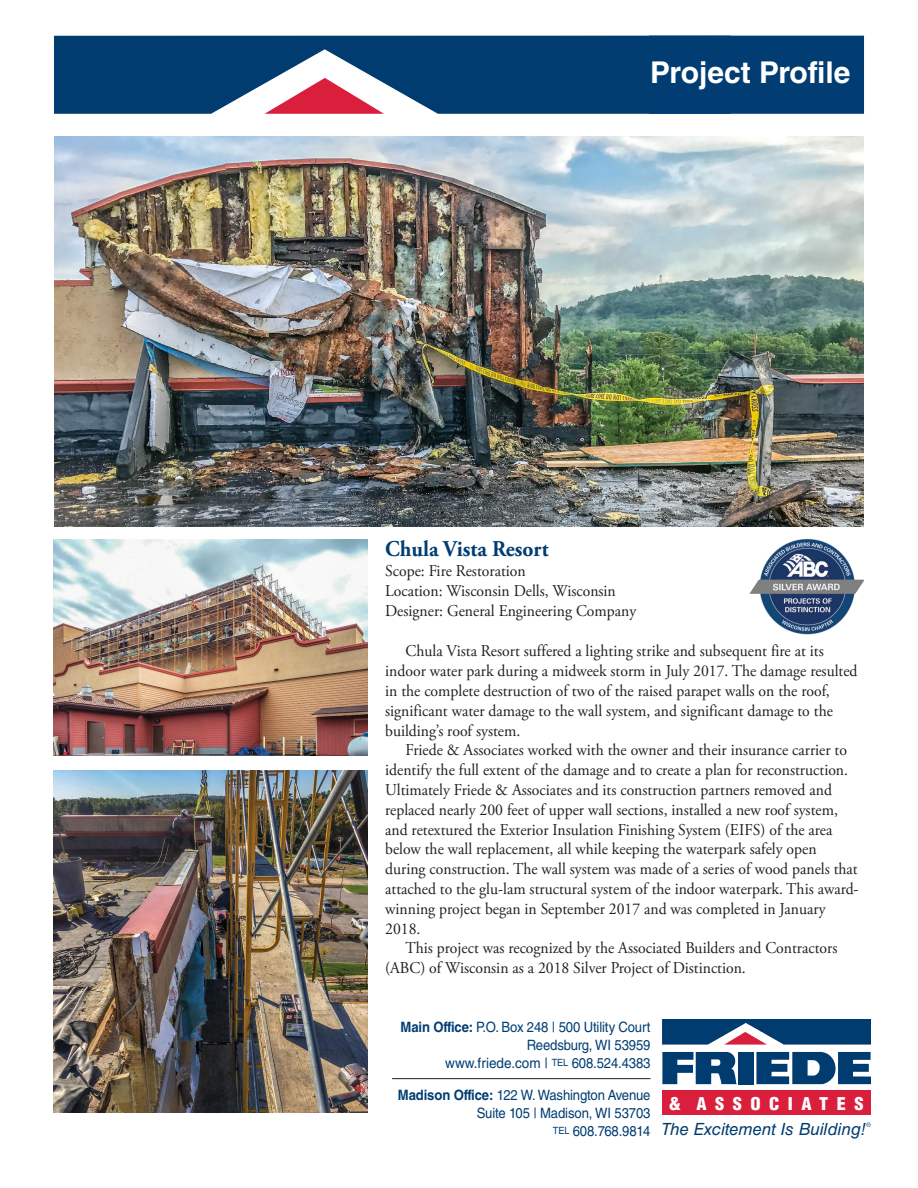
<style>
.page{position:relative;width:918px;height:1188px;background:#fff}
.page>*{position:absolute;margin:0;border:0;box-sizing:border-box;transform-origin:0 0}
.t1{font:700 30px "Helvetica LT Std";color:#fff}
.Heading{font:700 22.5px "Adobe Garamond Pro";color:#013d73;scale:.95 1}
.t2{font:900 condensed 17.1px "Helvetica LT Std";letter-spacing:.46em;color:#fff;scale:1.07 1}
.t3{font:italic 16.8px "Helvetica LT Std";color:#013c70}
.Text{font:16.5px/19.8px "Adobe Garamond Pro";color:#231f20;scale:.95 1}
.Headline{font:14.25px/18px "Helvetica LT Std";letter-spacing:-.01em;color:#013d73;text-align:right;scale:.92 1}
.Headline-2{font:14.25px "Helvetica LT Std";letter-spacing:-.01em;color:#013d73;scale:.95 1}
.s1{font-weight:700}
.s2{font-size:10.05px}
</style>
<div class="page">
<svg style="left:54px;top:36px;width:595px;height:78px;background:#28517e"></svg>
<div style="left:649px;top:36px;width:215px;height:78px;background:#013d73;border:2px solid #013d73"></div>
<img style="left:54px;top:136px;width:810px;height:390px">
<img style="left:54px;top:540px;width:314px;height:216px">
<img style="left:53px;top:770px;width:314px;height:342px">
<div style="left:662px;top:1091px;width:209px;height:24px;background:#da1f3d"></div>
<svg style="left:662px;top:1020px;width:209px;height:25px;background:#2b527e"></svg>
<svg style="left:662px;top:1052px;width:75px;height:32px"></svg>
<div style="left:738px;top:1052px;width:15px;height:32px;background:#013c70"></div>
<svg style="left:756px;top:1052px;width:115px;height:32px"></svg>
<hr style="left:392px;top:1078px;width:259px;height:1px;background:#231f20">
<img style="left:749px;top:538px;width:115px;height:97px">
<p class="t1" style="left:650px;top:55px;width:202px">Project Profile</p>
<p class="Heading" style="left:385px;top:536px;width:174px">Chula Vista Resort</p>
<p class="Text" style="left:385px;top:561px;width:149px">Scope: Fire Restoration</p>
<p class="Text" style="left:385px;top:581px;width:244px">Location: Wisconsin Dells, Wisconsin</p>
<p class="Text" style="left:385px;top:601px;width:266px">Designer: General Engineering Company</p>
<p class="Text" style="left:385px;top:642px;width:499px;text-indent:20px">Chula Vista Resort suffered a lighting strike and subsequent fire at its indoor water park during a midweek storm in July 2017. The damage resulted in the complete destruction of two of the raised parapet walls on the roof, significant water damage to the wall system, and significant damage to the building’s roof system.</p>
<p class="Text" style="left:385px;top:741px;width:500px;text-indent:20px">Friede &amp; Associates worked with the owner and their insurance carrier to identify the full extent of the damage and to create a plan for reconstruction.<br>Ultimately Friede &amp; Associates and its construction partners removed and replaced nearly 200 feet of upper wall sections, installed a new roof system, and retextured the Exterior Insulation Finishing System (EIFS) of the area below the wall replacement, all while keeping the waterpark safely open during construction. The wall system was made of a series of wood panels that attached to the glu-lam structural system of the indoor waterpark. This award&shy;winning project began in September 2017 and was completed in January 2018.</p>
<p class="Text" style="left:385px;top:939px;width:478px;text-indent:20px">This project was recognized by the Associated Builders and Contractors (ABC) of Wisconsin as a 2018 Silver Project of Distinction.</p>
<p class="Headline" style="left:401px;top:1018px;width:273px"><span class="s1">Main Office:</span> P.O. Box 248 | 500 Utility Court</p>
<p class="Headline" style="left:527px;top:1036px;width:136px">Reedsburg, WI 53959</p>
<p class="Headline-2" style="left:445px;top:1054px;width:218px">www.friede.com | <span class="s2">tel</span> 608.524.4383</p>
<p class="Headline" style="left:398px;top:1086px;width:276px"><span class="s1">Madison Office:</span> 122 W. Washington Avenue<br>Suite 105 | Madison, WI 53703</p>
<p class="Headline" style="left:553px;top:1122px;width:108px"><span class="s2">tel</span> 608.768.9814</p>
<p class="t2" style="left:669px;top:1093px;width:183px">&amp; ASSOCIATES</p>
<p class="t3" style="left:661px;top:1119px;width:212px">The Excitement Is Building! <sup>®</sup></p>
</div>
